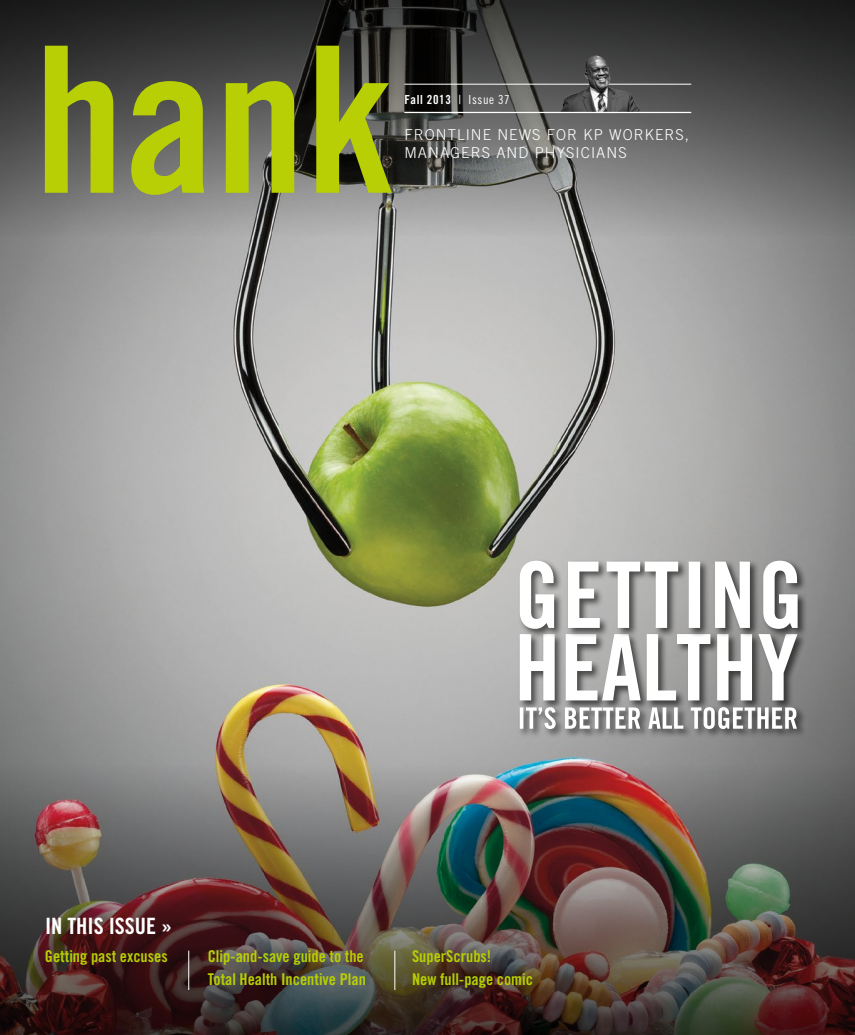
<style>
.page{position:relative;width:855px;height:1035px;background:#fff}
.page>*{position:absolute;margin:0;border:0;box-sizing:border-box;transform-origin:0 0}
.t1{font:203.75px "Trade Gothic LT Std Bd Cn 20";color:#b7cf04}
.t2{font:22.5px "Trade Gothic LT Std Bd Cn 20";color:#fff}
.t3{font:16.25px/22.5px "Trade Gothic LT Std Bd Cn 20";color:#b7cf04}
.t4{font:300 15px/18px "Trade Gothic LT Std";letter-spacing:.07em;color:#fff}
.t5{font:12.5px "Trade Gothic LT Std Bd Cn 20";letter-spacing:.05em;color:#fff}
.s1{font-family:"Trade Gothic LT Std Cn 18"}
</style>
<div class="page">
<img style="left:0;top:236px;width:855px;height:529px">
<img style="left:0;top:765px;width:855px;height:270px">
<svg style="left:0;top:0;width:855px;height:236px;background:#565656"></svg>
<hr style="left:404px;top:84px;width:287px;height:1px;background:#fff">
<hr style="left:188px;top:951px;width:1px;height:39px;background:#fff">
<hr style="left:395px;top:951px;width:1px;height:39px;background:#fff">
<img style="left:560px;top:55px;width:83px;height:57px">
<hr style="left:404px;top:112px;width:287px;height:1px;background:#fff">
<div style="left:518px;top:632px;width:289px;height:78px;background:#000;opacity:.6"></div>
<div style="left:518px;top:559px;width:289px;height:80px;background:#000;opacity:.6"></div>
<svg style="left:520px;top:561px;width:278px;height:139px"></svg>
<div style="left:518px;top:705px;width:288px;height:34px;background:#000;opacity:.6"></div>
<svg style="left:520px;top:707px;width:277px;height:22px"></svg>
<h1 class="t1" style="left:34px;top:-4px;width:363px">hank</h1>
<p class="t5" style="left:404px;top:91px;width:107px">Fall 2013 <span class="s1">| Issue 37</span></p>
<p class="t4" style="left:404px;top:126px;width:286px">FRONTLINE NEWS FOR KP WORKERS,<br>MANAGERS AND PHYSICIANS</p>
<h2 class="t2" style="left:45px;top:912px;width:129px">IN THIS ISSUE »</h2>
<p class="t3" style="left:45px;top:945px;width:124px">Getting past excuses</p>
<p class="t3" style="left:208px;top:945px;width:160px">Clip-and-save guide to the<br>Total Health Incentive Plan</p>
<p class="t3" style="left:412px;top:945px;width:122px">SuperScrubs!<br>New full-page comic</p>
</div>
